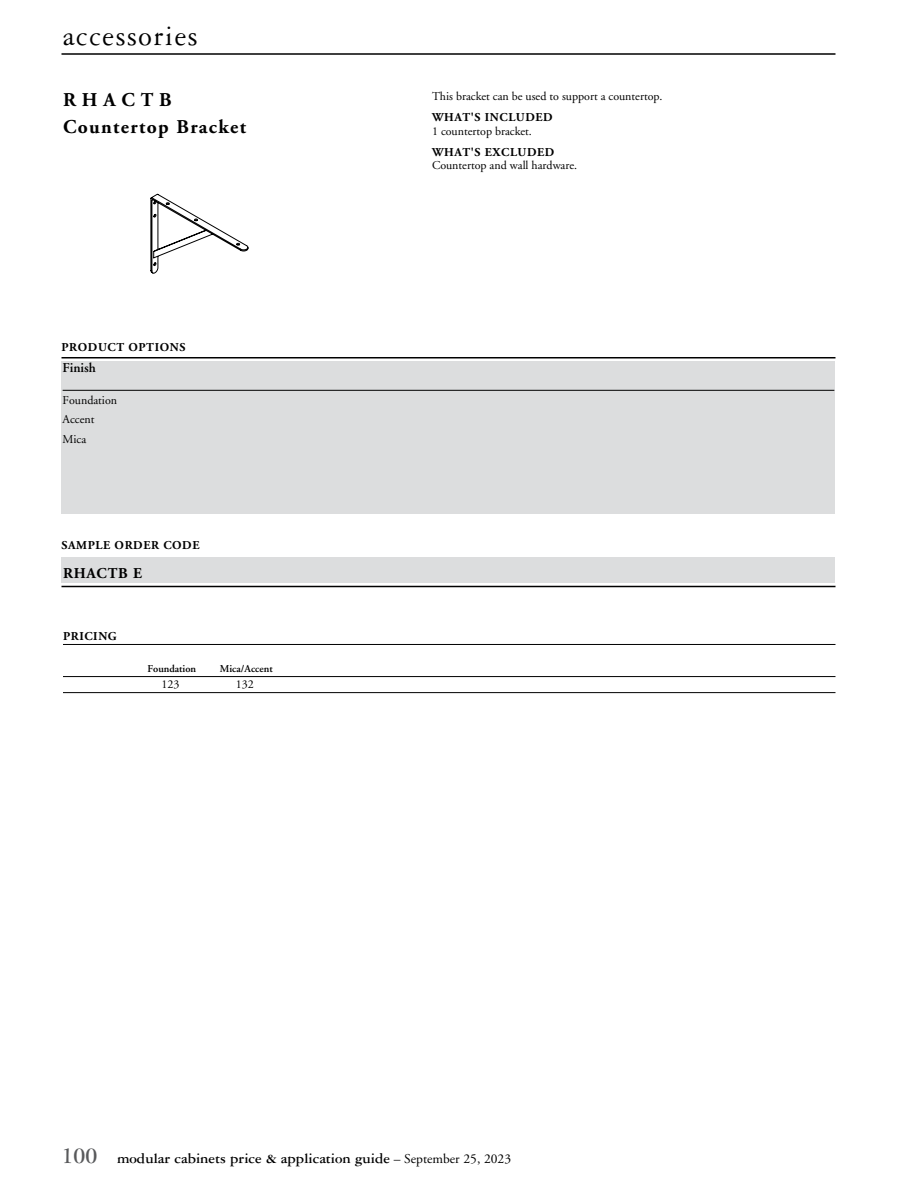
<style>
.page{position:relative;width:918px;height:1188px;background:#fff}
.page>*{position:absolute;margin:0;border:0;box-sizing:border-box;transform-origin:0 0}
.t1{font:30px "Garamond Three";letter-spacing:.05em;color:#000}
.t2{font:700 19.5px/27px "Adobe Garamond";letter-spacing:.07em;color:#000}
.t3{font:700 15px "Garamond Three";color:#000}
.t4{font:700 15px "Adobe Garamond";letter-spacing:.05em;color:#000}
.t5{font:600 13.5px "Adobe Garamond";color:#000}
.t6{font:12px/19.5px "Adobe Garamond";color:#000}
.t7{font:700 12px "Adobe Garamond";letter-spacing:.05em;color:#000}
.t8{font:600 10.5px "Adobe Garamond";color:#000}
.s1{font-size:24px;color:#58595b}
.s2{font-family:"Adobe Garamond";font-weight:400;font-size:13.5px}
</style>
<div class="page">
<hr style="left:62px;top:53px;width:774px;height:2px;background:#000">
<div style="left:62px;top:362px;width:774px;height:152px;background:#dcddde"></div>
<hr style="left:63px;top:390px;width:771px;height:1px;background:#000">
<hr style="left:62px;top:357px;width:774px;height:1px;background:#000">
<hr style="left:62px;top:586px;width:774px;height:1px;background:#000">
<div style="left:62px;top:557px;width:774px;height:26px;background:#dcddde"></div>
<hr style="left:63px;top:644px;width:773px;height:1px;background:#000">
<hr style="left:63px;top:676px;width:773px;height:1px;background:#000">
<hr style="left:63px;top:692px;width:773px;height:1px;background:#000">
<svg style="left:151px;top:194px;width:97px;height:80px"></svg>
<h1 class="t1" style="left:63px;top:20px;width:136px">accessories</h1>
<h2 class="t2" style="left:63px;top:86px;width:185px">RHACTB<br>Countertop Bracket</h2>
<p class="t7" style="left:62px;top:340px;width:125px">PRODUCT OPTIONS</p>
<p class="t5" style="left:63px;top:361px;width:35px">Finish</p>
<p class="t6" style="left:63px;top:391px;width:56px">Foundation<br>Accent<br>Mica</p>
<p class="t7" style="left:62px;top:538px;width:140px">SAMPLE ORDER CODE</p>
<p class="t4" style="left:63px;top:565px;width:80px">RHACTB E</p>
<p class="t7" style="left:63px;top:630px;width:55px">PRICING</p>
<p class="t8" style="left:148px;top:663px;width:50px">Foundation</p>
<p class="t8" style="left:220px;top:663px;width:54px">Mica/Accent</p>
<p class="t6" style="left:161px;top:675px;width:19px">123</p>
<p class="t6" style="left:236px;top:675px;width:19px">132</p>
<p class="t6" style="left:432px;top:87px;width:230px">This bracket can be used to support a countertop.</p>
<p class="t7" style="left:432px;top:111px;width:122px">WHAT'S INCLUDED</p>
<p class="t6" style="left:432px;top:122px;width:100px">1 countertop bracket.</p>
<p class="t7" style="left:432px;top:145px;width:124px">WHAT'S EXCLUDED</p>
<p class="t6" style="left:432px;top:156px;width:145px">Countertop and wall hardware.</p>
<p class="t3" style="left:62px;top:1150px;width:451px"><span class="s1">100</span> modular cabinets price &amp; application guide <span class="s2">– September 25, 2023</span></p>
</div>
